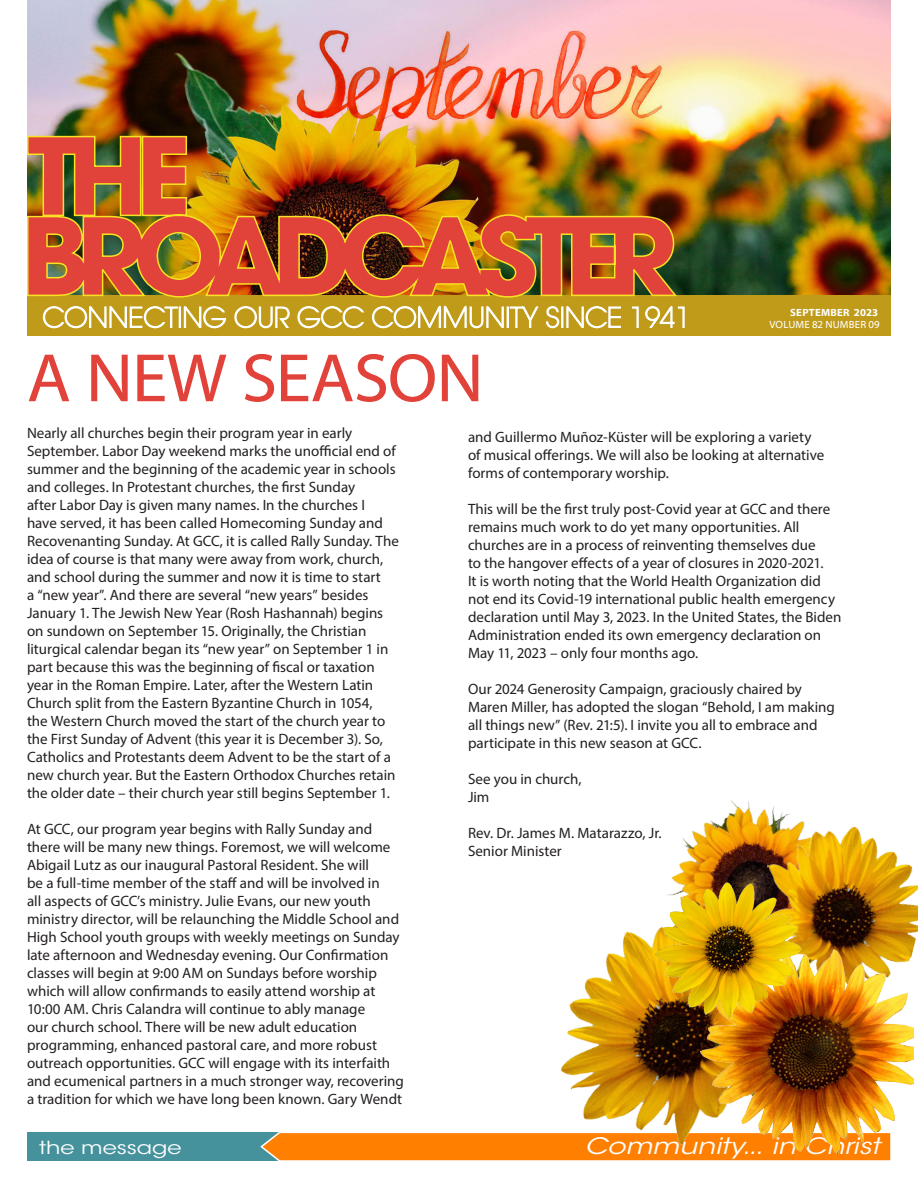
<style>
.page{position:relative;width:918px;height:1188px;background:#fff}
.page>*{position:absolute;margin:0;border:0;box-sizing:border-box;transform-origin:0 0}
.t1{font:69px "Myriad Web Pro";letter-spacing:-.01em;color:#e1423a}
.t2{font:italic 22.5px "ITC Avant Garde Std";color:#fff;scale:1.25 1}
.t3{font:18px "ITC Avant Garde Std";color:#fff;scale:1.25 1}
.t4{font:15px/18px "Myriad Pro";color:#231f20}
.hyphens{font:10.5px "Myriad Web Pro";letter-spacing:.01em;color:#fff}
.hyphens-2{font:700 10.5px "Myriad Web Pro";letter-spacing:.02em;color:#fff}
</style>
<div class="page">
<div style="left:27px;top:1132px;width:864px;height:29px;background:#46929c"></div>
<svg style="left:260px;top:1132px;width:631px;height:29px"></svg>
<img style="left:671px;top:800px;width:104px;height:80px">
<img style="left:513px;top:880px;width:327px;height:281px">
<img style="left:740px;top:809px;width:178px;height:140px">
<img style="left:701px;top:949px;width:213px;height:205px">
<img style="left:656px;top:882px;width:145px;height:141px">
<img style="left:27px;top:0;width:864px;height:295px">
<div style="left:27px;top:295px;width:864px;height:41px;background:#c09b1a"></div>
<svg style="left:42px;top:305px;width:643px;height:24px"></svg>
<img style="left:27px;top:135px;width:651px;height:163px">
<img style="left:292px;top:24px;width:376px;height:107px">
<p class="hyphens-2" style="left:790px;top:307px;width:90px">SEPTEMBER 2023</p>
<p class="hyphens" style="left:770px;top:318px;width:112px">VOLUME 82 NUMBER 09</p>
<p class="t1" style="left:27px;top:341px;width:458px">A NEW SEASON</p>
<p class="t4" style="left:27px;top:424px;width:373px">Nearly all churches begin their program year in early September. Labor Day weekend marks the unofficial end of summer and the beginning of the academic year in schools and colleges. In Protestant churches, the first Sunday<br>after Labor Day is given many names. In the churches I<br>have served, it has been called Homecoming Sunday and Recovenanting Sunday. At GCC, it is called Rally Sunday. The idea of course is that many were away from work, church, and school during the summer and now it is time to start<br>a “new year”. And there are several “new years” besides January 1. The Jewish New Year (Rosh Hashannah) begins on sundown on September 15. Originally, the Christian liturgical calendar began its “new year” on September 1 in part because this was the beginning of fiscal or taxation year in the Roman Empire. Later, after the Western Latin Church split from the Eastern Byzantine Church in 1054,<br>the Western Church moved the start of the church year to the First Sunday of Advent (this year it is December 3). So, Catholics and Protestants deem Advent to be the start of a new church year. But the Eastern Orthodox Churches retain the older date – their church year still begins September 1.</p>
<p class="t4" style="left:27px;top:820px;width:378px">At GCC, our program year begins with Rally Sunday and there will be many new things. Foremost, we will welcome Abigail Lutz as our inaugural Pastoral Resident. She will<br>be a full-time member of the staff and will be involved in<br>all aspects of GCC’s ministry. Julie Evans, our new youth ministry director, will be relaunching the Middle School and High School youth groups with weekly meetings on Sunday late afternoon and Wednesday evening. Our Confirmation classes will begin at 9:00 AM on Sundays before worship which will allow confirmands to easily attend worship at 10:00 AM. Chris Calandra will continue to ably manage<br>our church school. There will be new adult education programming, enhanced pastoral care, and more robust outreach opportunities. GCC will engage with its interfaith and ecumenical partners in a much stronger way, recovering a tradition for which we have long been known. Gary Wendt</p>
<p class="t4" style="left:468px;top:428px;width:358px">and Guillermo Muñoz-Küster will be exploring a variety of musical offerings. We will also be looking at alternative forms of contemporary worship.</p>
<p class="t4" style="left:468px;top:500px;width:375px">This will be the first truly post-Covid year at GCC and there remains much work to do yet many opportunities. All churches are in a process of reinventing themselves due<br>to the hangover effects of a year of closures in 2020-2021.<br>It is worth noting that the World Health Organization did not end its Covid-19 international public health emergency declaration until May 3, 2023. In the United States, the Biden Administration ended its own emergency declaration on May 11, 2023 – only four months ago.</p>
<p class="t4" style="left:468px;top:680px;width:369px">Our 2024 Generosity Campaign, graciously chaired by Maren Miller, has adopted the slogan “Behold, I am making all things new” (Rev. 21:5). I invite you all to embrace and participate in this new season at GCC.</p>
<p class="t4" style="left:468px;top:770px;width:115px">See you in church,</p>
<p class="t4" style="left:468px;top:788px;width:23px">Jim</p>
<p class="t4" style="left:468px;top:824px;width:195px">Rev. Dr. James M. Matarazzo, Jr.</p>
<p class="t4" style="left:468px;top:842px;width:95px">Senior Minister</p>
<p class="t3" style="left:39px;top:1136px;width:116px">the message</p>
<h2 class="t2" style="left:585px;top:1132px;width:238px">Community... in Christ</h2>
</div>
